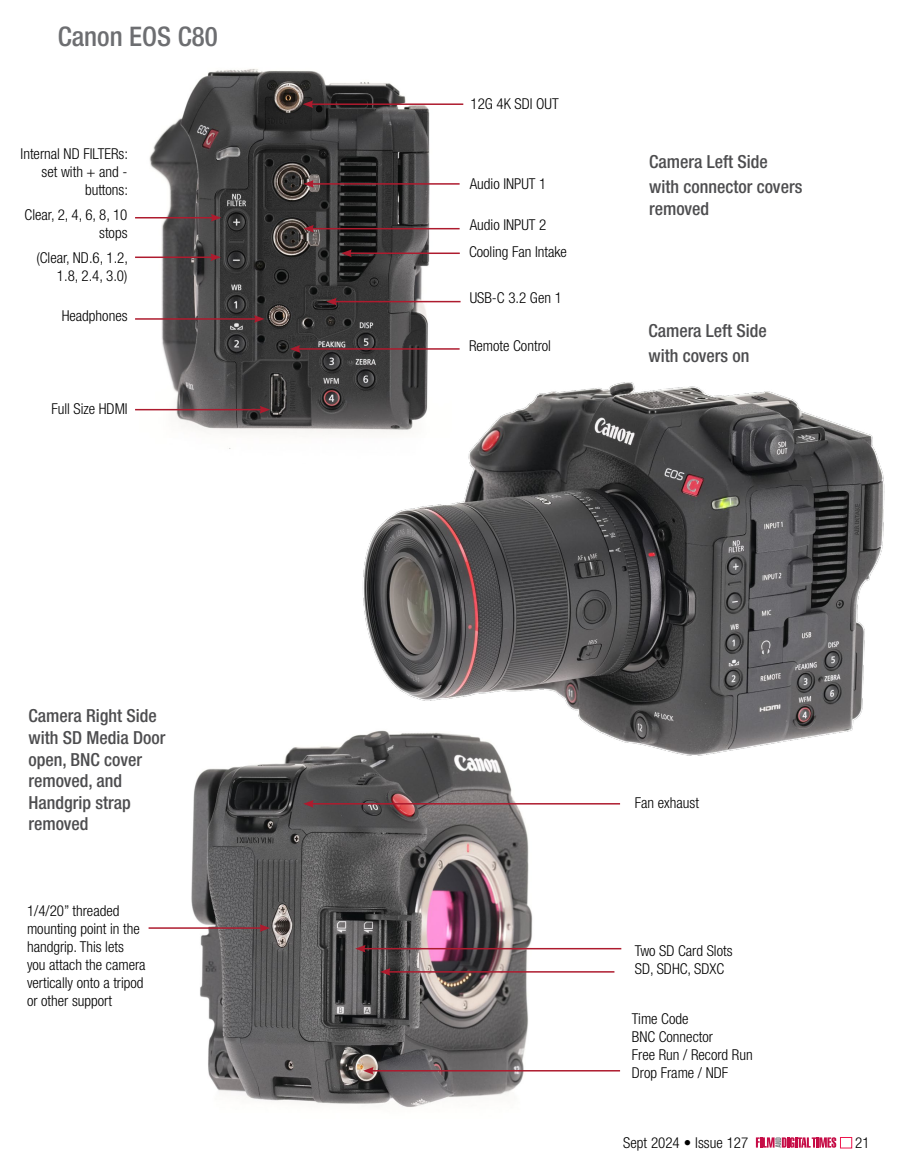
<style>
.page{position:relative;width:905px;height:1175px;background:#fff}
.page>*{position:absolute;margin:0;border:0;box-sizing:border-box;transform-origin:0 0}
.t1{font:500 condensed 27px "Helvetica Neue LT Std";color:#6d6e71}
.t2{font:500 condensed 18px/21.6px "Helvetica Neue LT Std";color:#4d4d4f}
.t3{font:300 condensed 15px/18px "Helvetica Neue LT Std";color:#000;text-align:right}
</style>
<div class="page">
<svg style="left:755px;top:1137px;width:81px;height:10px"></svg>
<div style="left:840px;top:1137px;width:11px;height:11px;border:1px solid #ed174e"></div>
<img style="left:140px;top:69px;width:311px;height:380px">
<img style="left:175px;top:743px;width:442px;height:365px">
<hr style="left:135px;top:217px;width:78px;height:1px;background:#ae1b2e">
<svg style="left:211px;top:214px;width:10px;height:7px"></svg>
<hr style="left:311px;top:183px;width:148px;height:2px;background:#ae1b2e">
<svg style="left:303px;top:180px;width:11px;height:8px"></svg>
<hr style="left:311px;top:228px;width:148px;height:1px;background:#ae1b2e">
<svg style="left:303px;top:225px;width:11px;height:7px"></svg>
<hr style="left:135px;top:256px;width:78px;height:2px;background:#ae1b2e">
<svg style="left:210px;top:253px;width:11px;height:8px"></svg>
<hr style="left:334px;top:301px;width:126px;height:1px;background:#ae1b2e">
<svg style="left:326px;top:298px;width:11px;height:7px"></svg>
<hr style="left:135px;top:409px;width:127px;height:1px;background:#ae1b2e">
<svg style="left:259px;top:406px;width:11px;height:7px"></svg>
<hr style="left:349px;top:252px;width:111px;height:2px;background:#ae1b2e">
<svg style="left:341px;top:249px;width:11px;height:8px"></svg>
<hr style="left:311px;top:103px;width:152px;height:2px;background:#ae1b2e">
<svg style="left:303px;top:100px;width:10px;height:8px"></svg>
<hr style="left:298px;top:348px;width:161px;height:2px;background:#ae1b2e">
<svg style="left:290px;top:345px;width:10px;height:8px"></svg>
<hr style="left:135px;top:318px;width:121px;height:2px;background:#ae1b2e">
<svg style="left:254px;top:315px;width:10px;height:8px"></svg>
<hr style="left:311px;top:803px;width:309px;height:1px;background:#ae1b2e">
<svg style="left:303px;top:800px;width:11px;height:7px"></svg>
<hr style="left:371px;top:1070px;width:249px;height:1px;background:#ae1b2e">
<svg style="left:363px;top:1066px;width:10px;height:8px"></svg>
<hr style="left:363px;top:948px;width:258px;height:1px;background:#ae1b2e">
<svg style="left:355px;top:944px;width:10px;height:8px"></svg>
<hr style="left:388px;top:971px;width:226px;height:1px;background:#ae1b2e">
<svg style="left:380px;top:968px;width:10px;height:7px"></svg>
<img style="left:344px;top:364px;width:541px;height:416px">
<hr style="left:148px;top:927px;width:114px;height:1px;background:#ae1b2e">
<svg style="left:259px;top:924px;width:11px;height:8px"></svg>
<h1 class="t1" style="left:58px;top:21px;width:161px">Canon EOS C80</h1>
<p class="t3" style="left:21px;top:145px;width:109px">Internal ND FILTERs: set with + and - buttons:</p>
<p class="t3" style="left:25px;top:206px;width:104px">Clear, 2, 4, 6, 8, 10 stops</p>
<p class="t3" style="left:36px;top:248px;width:93px">(Clear, ND.6, 1.2,<br>1.8, 2.4, 3.0)</p>
<p class="t3" style="left:62px;top:307px;width:67px">Headphones</p>
<p class="t3" style="left:51px;top:399px;width:78px">Full Size HDMI</p>
<p class="t2" style="left:28px;top:705px;width:138px">Camera Right Side with SD Media Door open, BNC cover removed, and<br>Handgrip strap removed</p>
<p class="t3" style="left:27px;top:901px;width:120px;text-align:left">1/4/20” threaded mounting point in the handgrip. This lets you attach the camera vertically onto a tripod or other support</p>
<p class="t3" style="left:470px;top:94px;width:90px">12G 4K SDI OUT</p>
<p class="t3" style="left:470px;top:175px;width:78px">Audio INPUT 1</p>
<p class="t3" style="left:470px;top:216px;width:78px">Audio INPUT 2</p>
<p class="t3" style="left:469px;top:242px;width:99px">Cooling Fan Intake</p>
<p class="t3" style="left:470px;top:289px;width:94px">USB-C 3.2 Gen 1</p>
<p class="t3" style="left:469px;top:337px;width:83px">Remote Control</p>
<p class="t2" style="left:649px;top:149px;width:155px;line-height:25px">Camera Left Side<br>with connector covers</p>
<p class="t2" style="left:649px;top:197px;width:62px">removed</p>
<p class="t2" style="left:648px;top:318px;width:120px;line-height:25px">Camera Left Side with covers on</p>
<p class="t3" style="left:634px;top:793px;width:66px">Fan exhaust</p>
<p class="t3" style="left:634px;top:941px;width:99px;text-align:left">Two SD Card Slots<br>SD, SDHC, SDXC</p>
<p class="t3" style="left:632px;top:1009px;width:122px;text-align:left">Time Code<br>BNC Connector<br>Free Run / Record Run<br>Drop Frame / NDF</p>
<p class="t3" style="left:623px;top:1133px;width:127px">Sept 2024 • Issue 127</p>
<p class="t3" style="left:855px;top:1133px;width:16px">21</p>
</div>
